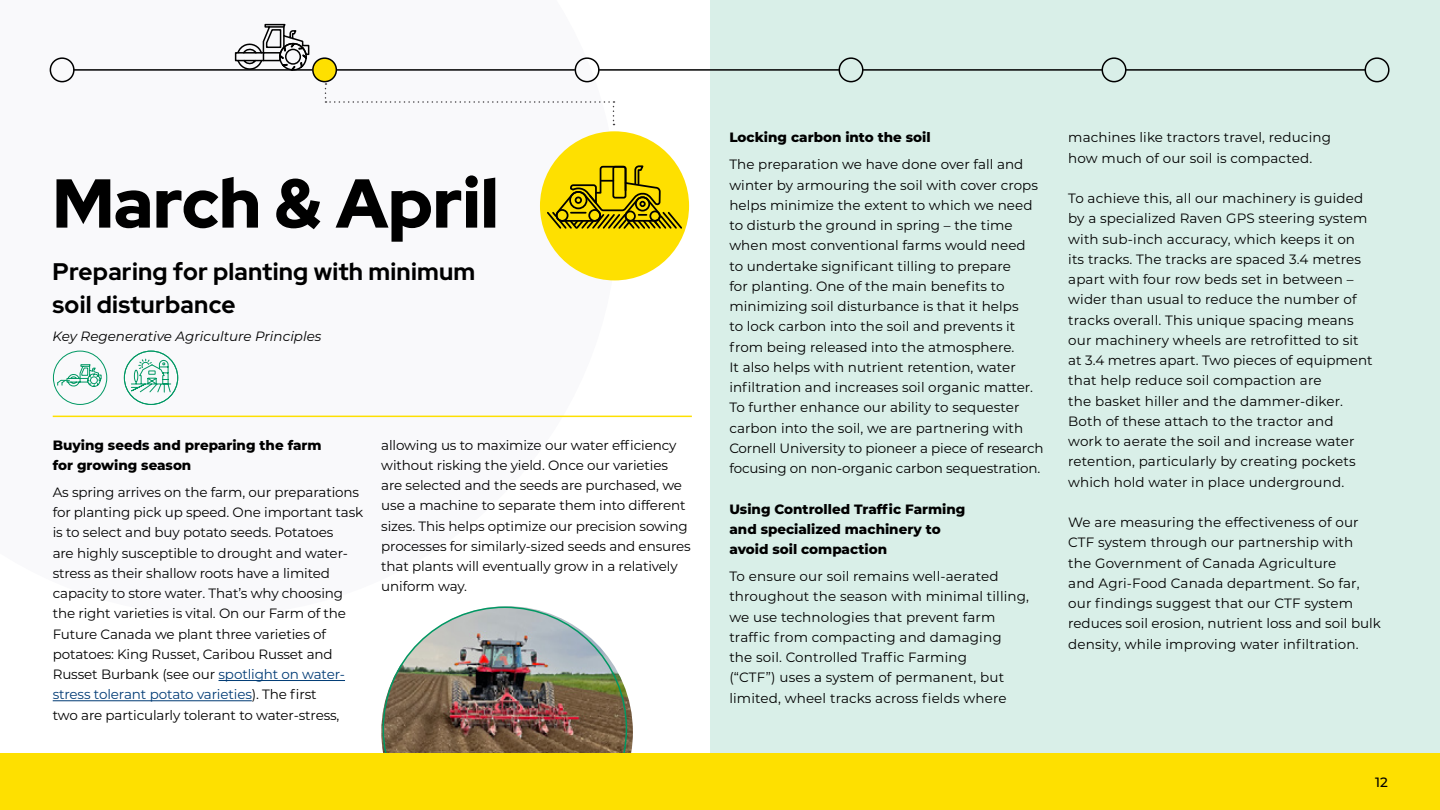
<style>
.page{position:relative;width:1440px;height:810px;background:#fff}
.page>*{position:absolute;margin:0;border:0;box-sizing:border-box;transform-origin:0 0}
.t1{font:900 69px "Red Hat Display";color:#000}
.t2{font:800 24px/33px "Red Hat Display";letter-spacing:.01em;color:#000}
.t3{font:13.5px/20.2px "Montserrat";color:#000}
.t4{font:800 13.5px/20.2px "Montserrat";color:#000}
.t5{font:italic 13.5px "Montserrat";color:#000}
.t6{font:500 13.5px "Montserrat";color:#000}
.s1{color:#003b75}
</style>
<div class="page">
<svg style="left:49px;top:57px;width:569px;height:361px"></svg>
<div style="left:711px;top:0;width:729px;height:810px;background:#d9efe8"></div>
<hr style="left:219px;top:680px;width:126px;height:1px;background:#003b75">
<hr style="left:53px;top:700px;width:199px;height:1px;background:#003b75">
<hr style="left:53px;top:416px;width:639px;height:1px;background:#fee000">
<hr style="left:1126px;top:69px;width:239px;height:2px;background:#000">
<hr style="left:863px;top:69px;width:239px;height:2px;background:#000">
<hr style="left:600px;top:69px;width:239px;height:2px;background:#000">
<hr style="left:337px;top:69px;width:237px;height:2px;background:#000">
<hr style="left:74px;top:69px;width:238px;height:2px;background:#000">
<div style="left:50px;top:57px;width:25px;height:25px;border:2px solid #000;border-radius:50%"></div>
<div style="left:313px;top:58px;width:23px;height:24px;background:#fee000;border-radius:50%"></div>
<div style="left:312px;top:57px;width:25px;height:25px;border:2px solid #000;border-radius:50%"></div>
<div style="left:575px;top:57px;width:25px;height:25px;border:2px solid #000;border-radius:50%"></div>
<div style="left:839px;top:57px;width:25px;height:25px;border:2px solid #000;border-radius:50%"></div>
<div style="left:1102px;top:57px;width:25px;height:25px;border:2px solid #000;border-radius:50%"></div>
<div style="left:1365px;top:57px;width:25px;height:25px;border:2px solid #000;border-radius:50%"></div>
<svg style="left:234px;top:23px;width:96px;height:48px"></svg>
<svg style="left:325px;top:83px;width:290px;height:42px"></svg>
<svg style="left:56px;top:364px;width:51px;height:23px"></svg>
<div style="left:53px;top:351px;width:54px;height:54px;border:1px solid #009863;border-radius:50%"></div>
<svg style="left:130px;top:358px;width:42px;height:35px"></svg>
<div style="left:124px;top:351px;width:54px;height:54px;border:1px solid #009863;border-radius:50%"></div>
<img style="left:381px;top:606px;width:252px;height:148px">
<img style="left:383px;top:607px;width:244px;height:147px">
<div style="left:540px;top:131px;width:149px;height:149px;background:#fee000;border-radius:50%"></div>
<svg style="left:545px;top:165px;width:139px;height:64px"></svg>
<div style="left:0;top:754px;width:1440px;height:56px;background:#fee000"></div>
<h1 class="t1" style="left:52px;top:158px;width:448px">March &amp; April</h1>
<h2 class="t2" style="left:52px;top:255px;width:424px">Preparing for planting with minimum soil disturbance</h2>
<p class="t5" style="left:52px;top:327px;width:271px">Key Regenerative Agriculture Principles</p>
<p class="t4" style="left:53px;top:434px;width:270px">Buying seeds and preparing the farm for growing season</p>
<p class="t3" style="left:53px;top:482px;width:312px">As spring arrives on the farm, our preparations for planting pick up speed. One important task is to select and buy potato seeds. Potatoes<br>are highly susceptible to drought and water&shy;stress as their shallow roots have a limited capacity to store water. That’s why choosing the right varieties is vital. On our Farm of the Future Canada we plant three varieties of potatoes: King Russet, Caribou Russet and Russet Burbank (see our <span class="s1">spotlight on water&shy;stress tolerant potato varieties</span>). The first<br>two are particularly tolerant to water-stress,</p>
<p class="t3" style="left:381px;top:434px;width:311px">allowing us to maximize our water efficiency without risking the yield. Once our varieties are selected and the seeds are purchased, we use a machine to separate them into different sizes. This helps optimize our precision sowing processes for similarly-sized seeds and ensures that plants will eventually grow in a relatively uniform way.</p>
<p class="t4" style="left:729px;top:127px;width:203px">Locking carbon into the soil</p>
<p class="t3" style="left:729px;top:154px;width:316px">The preparation we have done over fall and winter by armouring the soil with cover crops helps minimize the extent to which we need to disturb the ground in spring – the time when most conventional farms would need<br>to undertake significant tilling to prepare<br>for planting. One of the main benefits to minimizing soil disturbance is that it helps<br>to lock carbon into the soil and prevents it from being released into the atmosphere.<br>It also helps with nutrient retention, water infiltration and increases soil organic matter.<br>To further enhance our ability to sequester carbon into the soil, we are partnering with Cornell University to pioneer a piece of research focusing on non-organic carbon sequestration.</p>
<p class="t4" style="left:729px;top:498px;width:238px">Using Controlled Traffic Farming and specialized machinery to avoid soil compaction</p>
<p class="t3" style="left:729px;top:566px;width:301px">To ensure our soil remains well-aerated throughout the season with minimal tilling, we use technologies that prevent farm traffic from compacting and damaging<br>the soil. Controlled Traffic Farming<br>(“CTF”) uses a system of permanent, but limited, wheel tracks across fields where</p>
<p class="t3" style="left:1068px;top:127px;width:264px">machines like tractors travel, reducing how much of our soil is compacted.</p>
<p class="t3" style="left:1068px;top:188px;width:306px">To achieve this, all our machinery is guided by a specialized Raven GPS steering system with sub-inch accuracy, which keeps it on its tracks. The tracks are spaced 3.4 metres apart with four row beds set in between – wider than usual to reduce the number of tracks overall. This unique spacing means our machinery wheels are retrofitted to sit at 3.4 metres apart. Two pieces of equipment that help reduce soil compaction are<br>the basket hiller and the dammer-diker.<br>Both of these attach to the tractor and<br>work to aerate the soil and increase water retention, particularly by creating pockets which hold water in place underground.</p>
<p class="t3" style="left:1068px;top:512px;width:314px">We are measuring the effectiveness of our CTF system through our partnership with<br>the Government of Canada Agriculture<br>and Agri-Food Canada department. So far, our findings suggest that our CTF system reduces soil erosion, nutrient loss and soil bulk density, while improving water infiltration.</p>
<p class="t6" style="left:1375px;top:772px;width:14px">12</p>
</div>
